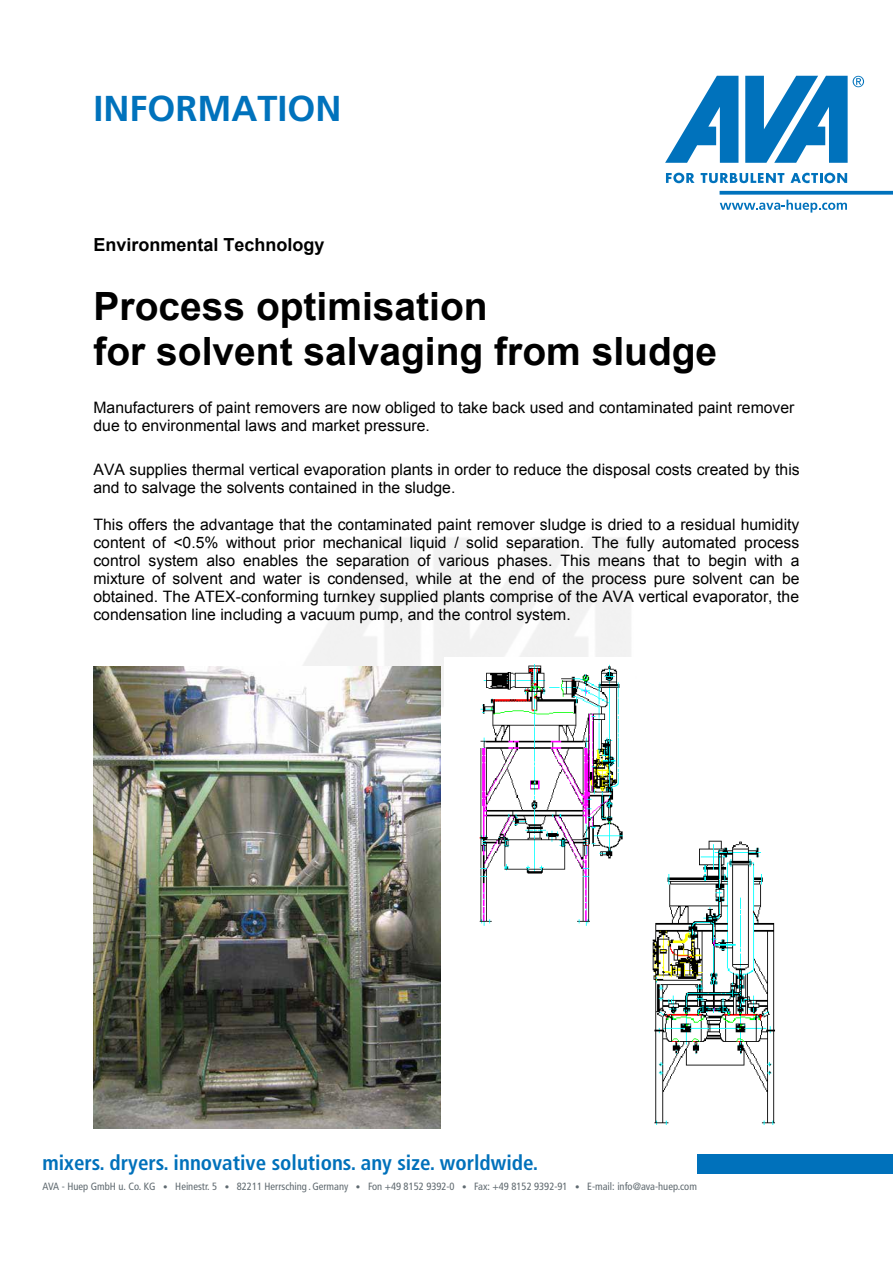
<style>
.page{position:relative;width:893px;height:1263px;background:#fff}
.page>*{position:absolute;margin:0;border:0;box-sizing:border-box;transform-origin:0 0}
.t1{font:700 39px/44.8px "Arial";color:#000}
.t2{font:700 36px "Frutiger LT";color:#0072bc}
.t3{font:700 condensed 21px "Frutiger LT";color:#0071bb}
.t4{font:700 18px "Arial";color:#000}
.t5{font:15.75px/18.1px "Arial";color:#000}
.t6{font:condensed 10.5px "Frutiger LT";color:#606a70}
.s1{font-size:9px}
</style>
<div class="page">
<img style="left:93px;top:538px;width:538px;height:169px">
<img style="left:93px;top:667px;width:348px;height:462px">
<svg style="left:445px;top:658px;width:186px;height:268px"></svg>
<img style="left:623px;top:825px;width:152px;height:300px">
<svg style="left:665px;top:76px;width:73px;height:87px"></svg>
<svg style="left:666px;top:173px;width:28px;height:10px"></svg>
<svg style="left:700px;top:173px;width:84px;height:10px"></svg>
<svg style="left:790px;top:173px;width:57px;height:10px"></svg>
<svg style="left:719px;top:191px;width:174px;height:4px"></svg>
<svg style="left:720px;top:200px;width:127px;height:13px"></svg>
<svg style="left:745px;top:76px;width:119px;height:87px"></svg>
<div style="left:697px;top:1154px;width:196px;height:19px;background:#0071bb"></div>
<h2 class="t2" style="left:94px;top:87px;width:250px">INFORMATION</h2>
<p class="t4" style="left:94px;top:233px;width:233px">Environmental Technology</p>
<h1 class="t1" style="left:94px;top:285px;width:625px">Process optimisation<br>for solvent salvaging from sludge</h1>
<p class="t5" style="left:93px;top:399px;width:702px">Manufacturers of paint removers are now obliged to take back used and contaminated paint remover due to environmental laws and market pressure.</p>
<p class="t5" style="left:93px;top:461px;width:708px">AVA supplies thermal vertical evaporation plants in order to reduce the disposal costs created by this and to salvage the solvents contained in the sludge.</p>
<p class="t5" style="left:93px;top:515px;width:708px;text-align:justify">This offers the advantage that the contaminated paint remover sludge is dried to a residual humidity content of &lt;0.5% without prior mechanical liquid / solid separation. The fully automated process control system also enables the separation of various phases. This means that to begin with a mixture of solvent and water is condensed, while at the end of the process pure solvent can be obtained. The ATEX-conforming turnkey supplied plants comprise of the AVA vertical evaporator, the condensation line including a vacuum pump, and the control system.</p>
<h3 class="t3" style="left:43px;top:1150px;width:497px">mixers. dryers. innovative solutions. any size. worldwide.</h3>
<p class="t6" style="left:43px;top:1180px;width:656px">AVA - Huep GmbH u. Co. KG <span class="s1">•</span> Heinestr. 5 <span class="s1">•</span> 82211 Herrsching .Germany <span class="s1">•</span> Fon +49 8152 9392-0 <span class="s1">•</span> Fax: +49 8152 9392-91 <span class="s1">•</span> E-mail: info@ava-huep.com</p>
</div>
